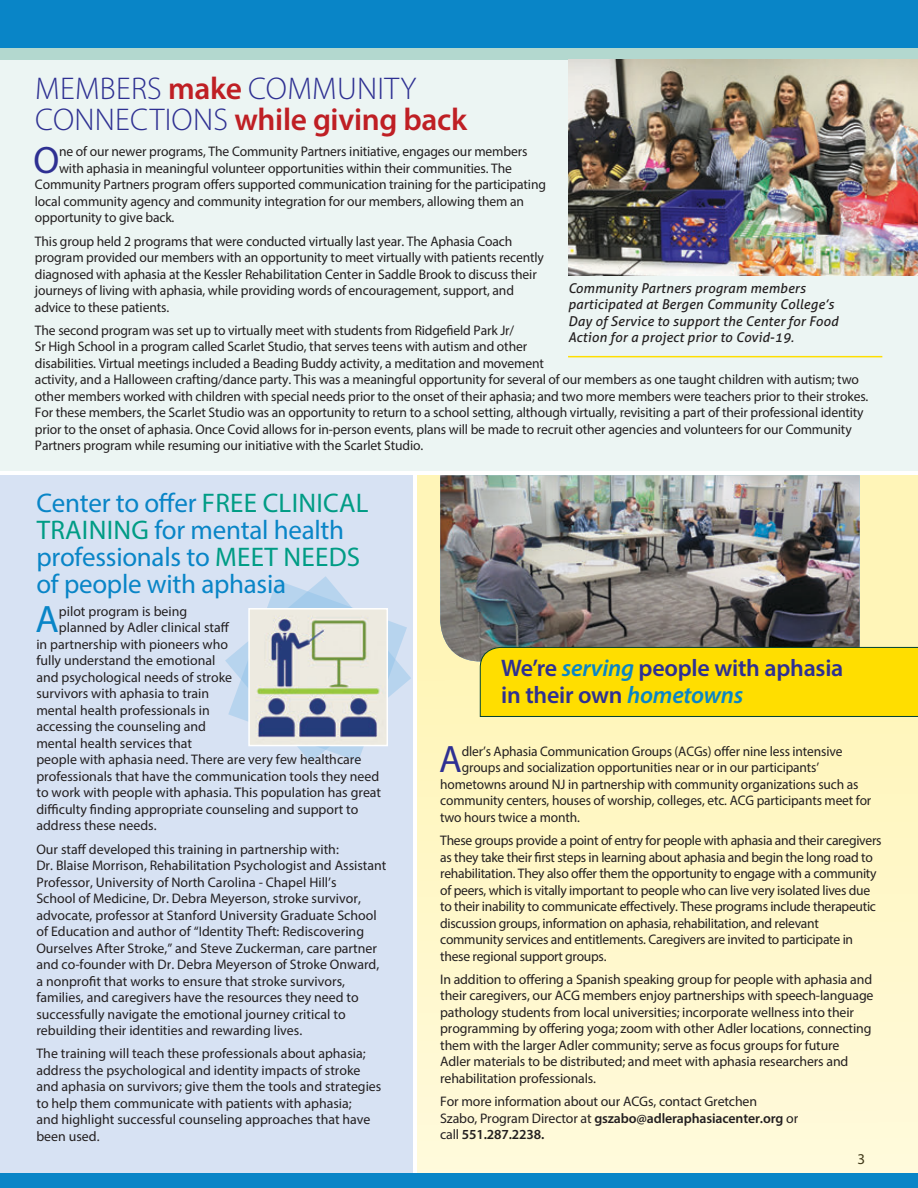
<style>
.page{position:relative;width:918px;height:1188px;background:#fff}
.page>*{position:absolute;margin:0;border:0;box-sizing:border-box;transform-origin:0 0}
.t1{font:38.4px "Myriad Pro";color:#2e3092}
.t2{font:38.4px "Myriad Pro";color:#0985c7}
.t3{font:300 31.5px/31.5px "Myriad Pro";letter-spacing:.01em;color:#2e3092}
.t4{font:27px/27px "Myriad Pro";letter-spacing:-.01em;color:#0985c7}
.t5{font:600 24px/27px "Myriad Pro";letter-spacing:-.01em;color:#2e3092}
.t6{font:15px "Myriad Pro";color:#231f20}
.t7{font:13.8px/16.5px "Myriad Pro";letter-spacing:-.01em;color:#231f20}
.t8{font:italic 13.5px/16.5px "Aller";letter-spacing:.01em;color:#231f20}
.s1{font-weight:600;color:#bf1f24}
.s2{color:#009c85}
.s3{font-style:italic;color:#0985c7}
.s4{font-weight:600}
</style>
<div class="page">
<div style="left:0;top:46px;width:918px;height:14px;background:#b3d8cf"></div>
<div style="left:0;top:0;width:918px;height:48px;background:#0985c7"></div>
<div style="left:0;top:475px;width:413px;height:699px;background:#d7e2f3"></div>
<div style="left:418px;top:475px;width:500px;height:703px;background:linear-gradient(to bottom,#fff5b1,#fcf8d9)"></div>
<div style="left:0;top:60px;width:918px;height:411px;background:#ecf5f3"></div>
<hr style="left:568px;top:356px;width:314px;height:1px;background:#ffde00">
<img style="left:568px;top:60px;width:350px;height:215px">
<img style="left:440px;top:475px;width:420px;height:187px">
<div style="left:480px;top:647px;width:438px;height:70px;background:#ffde00"></div>
<svg style="left:225px;top:576px;width:186px;height:186px"></svg>
<img style="left:251px;top:611px;width:134px;height:132px">
<div style="left:248px;top:608px;width:140px;height:138px;border:2px solid #fff"></div>
<div style="left:0;top:1174px;width:918px;height:14px;background:#0985c7"></div>
<h2 class="t3" style="left:35px;top:72px;width:433px">MEMBERS <span class="s1">make</span> COMMUNITY<br>CONNECTIONS <span class="s1">while giving back</span></h2>
<h1 class="t1" style="left:34px;top:136px;width:27px">O</h1>
<p class="t7" style="left:59px;top:143px;width:470px">ne of our newer programs, The Community Partners initiative, engages our members</p>
<p class="t7" style="left:59px;top:160px;width:454px">with aphasia in meaningful volunteer opportunities within their communities. The</p>
<p class="t7" style="left:35px;top:176px;width:513px">Community Partners program offers supported communication training for the participating</p>
<p class="t7" style="left:35px;top:193px;width:491px">local community agency and community integration for our members, allowing them an</p>
<p class="t7" style="left:35px;top:209px;width:141px">opportunity to give back.</p>
<p class="t7" style="left:35px;top:233px;width:511px">This group held 2 programs that were conducted virtually last year. The Aphasia Coach program provided our members with an opportunity to meet virtually with patients recently diagnosed with aphasia at the Kessler Rehabilitation Center in Saddle Brook to discuss their journeys of living with aphasia, while providing words of encouragement, support, and advice to these patients.</p>
<p class="t7" style="left:35px;top:322px;width:835px">The second program was set up to virtually meet with students from Ridgefield Park Jr/<br>Sr High School in a program called Scarlet Studio, that serves teens with autism and other<br>disabilities. Virtual meetings included a Beading Buddy activity, a meditation and movement<br>activity, and a Halloween crafting/dance party. This was a meaningful opportunity for several of our members as one taught children with autism; two other members worked with children with special needs prior to the onset of their aphasia; and two more members were teachers prior to their strokes.<br>For these members, the Scarlet Studio was an opportunity to return to a school setting, although virtually, revisiting a part of their professional identity prior to the onset of aphasia. Once Covid allows for in-person events, plans will be made to recruit other agencies and volunteers for our Community Partners program while resuming our initiative with the Scarlet Studio.</p>
<p class="t8" style="left:568px;top:280px;width:272px">Community Partners program members participated at Bergen Community College’s Day of Service to support the Center for Food Action for a project prior to Covid-19.</p>
<h3 class="t4" style="left:36px;top:489px;width:334px">Center to offer <span class="s2">FREE CLINICAL<br>TRAINING</span> for mental health professionals to <span class="s2">MEET NEEDS </span>of people with aphasia</h3>
<h1 class="t2" style="left:35px;top:596px;width:25px">A</h1>
<p class="t7" style="left:59px;top:603px;width:130px">pilot program is being</p>
<p class="t7" style="left:59px;top:619px;width:172px">planned by Adler clinical staff</p>
<p class="t7" style="left:36px;top:636px;width:193px">in partnership with pioneers who</p>
<p class="t7" style="left:36px;top:652px;width:181px">fully understand the emotional</p>
<p class="t7" style="left:36px;top:669px;width:197px">and psychological needs of stroke</p>
<p class="t7" style="left:36px;top:685px;width:174px">survivors with aphasia to train</p>
<p class="t7" style="left:36px;top:702px;width:175px">mental health professionals in</p>
<p class="t7" style="left:36px;top:718px;width:171px">accessing the counseling and</p>
<p class="t7" style="left:36px;top:735px;width:157px">mental health services that</p>
<p class="t7" style="left:36px;top:751px;width:326px">people with aphasia need. There are very few healthcare</p>
<p class="t7" style="left:36px;top:768px;width:344px">professionals that have the communication tools they need</p>
<p class="t7" style="left:36px;top:784px;width:346px">to work with people with aphasia. This population has great</p>
<p class="t7" style="left:36px;top:801px;width:324px">difficulty finding appropriate counseling and support to</p>
<p class="t7" style="left:36px;top:817px;width:122px">address these needs.</p>
<p class="t7" style="left:36px;top:841px;width:352px">Our staff developed this training in partnership with:<br>Dr. Blaise Morrison, Rehabilitation Psychologist and Assistant Professor, University of North Carolina - Chapel Hill’s<br>School of Medicine, Dr. Debra Meyerson, stroke survivor, advocate, professor at Stanford University Graduate School of Education and author of “Identity Theft: Rediscovering Ourselves After Stroke,” and Steve Zuckerman, care partner and co-founder with Dr. Debra Meyerson of Stroke Onward, a nonprofit that works to ensure that stroke survivors, families, and caregivers have the resources they need to successfully navigate the emotional journey critical to rebuilding their identities and rewarding lives.</p>
<p class="t7" style="left:36px;top:1045px;width:347px">The training will teach these professionals about aphasia; address the psychological and identity impacts of stroke and aphasia on survivors; give them the tools and strategies to help them communicate with patients with aphasia;<br>and highlight successful counseling approaches that have been used.</p>
<h3 class="t5" style="left:501px;top:654px;width:344px">We’re <span class="s3">serving</span> people with aphasia in their own <span class="s3">hometowns</span></h3>
<h1 class="t1" style="left:439px;top:736px;width:24px">A</h1>
<p class="t7" style="left:462px;top:743px;width:382px">dler’s Aphasia Communication Groups (ACGs) offer nine less intensive</p>
<p class="t7" style="left:462px;top:759px;width:359px">groups and socialization opportunities near or in our participants’</p>
<p class="t7" style="left:440px;top:776px;width:420px">hometowns around NJ in partnership with community organizations such as</p>
<p class="t7" style="left:440px;top:792px;width:433px">community centers, houses of worship, colleges, etc. ACG participants meet for</p>
<p class="t7" style="left:440px;top:809px;width:141px">two hours twice a month.</p>
<p class="t7" style="left:440px;top:832px;width:443px">These groups provide a point of entry for people with aphasia and their caregivers as they take their first steps in learning about aphasia and begin the long road to rehabilitation. They also offer them the opportunity to engage with a community of peers, which is vitally important to people who can live very isolated lives due to their inability to communicate effectively. These programs include therapeutic discussion groups, information on aphasia, rehabilitation, and relevant community services and entitlements. Caregivers are invited to participate in these regional support groups.</p>
<p class="t7" style="left:440px;top:971px;width:435px">In addition to offering a Spanish speaking group for people with aphasia and their caregivers, our ACG members enjoy partnerships with speech-language pathology students from local universities; incorporate wellness into their programming by offering yoga; zoom with other Adler locations, connecting them with the larger Adler community; serve as focus groups for future<br>Adler materials to be distributed; and meet with aphasia researchers and rehabilitation professionals.</p>
<p class="t7" style="left:440px;top:1093px;width:360px">For more information about our ACGs, contact Gretchen<br>Szabo, Program Director at <span class="s4">gszabo@adleraphasiacenter.org</span> or call <span class="s4">551.287.2238.</span></p>
<p class="t6" style="left:857px;top:1150px;width:9px">3</p>
</div>
